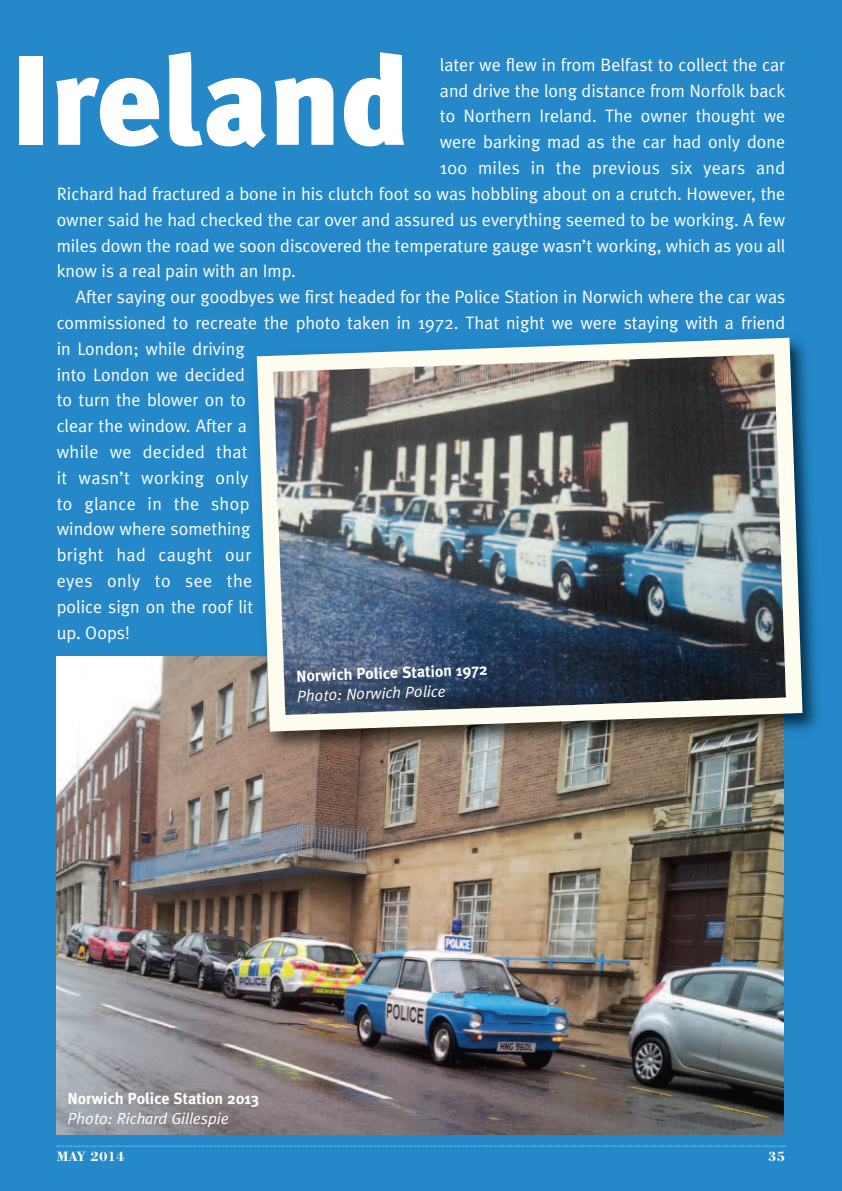
<style>
.page{position:relative;width:842px;height:1191px;background:#2589c9}
.page>*{position:absolute;margin:0;border:0;box-sizing:border-box;transform-origin:0 0}
.t1{font:900 126.4px "Meta Plus";color:#fff}
.t2{font:18px "Meta Plus Normal";color:#fff}
.t3{font:18px "Meta Plus Normal";letter-spacing:.02em;color:#fff}
.t4{font:700 16px "Meta Plus";color:#fff}
.t5{font:italic 16px "Meta Plus Normal";color:#fff}
.t6{font:700 14px "Bodoni";color:#fff}
</style>
<div class="page">
<svg style="left:57px;top:1145px;width:728px;height:1px"></svg>
<img style="left:57px;top:656px;width:727px;height:478px">
<img style="left:258px;top:740px;width:526px;height:18px">
<img style="left:248px;top:337px;width:563px;height:403px">
<h1 class="t1" style="left:9px;top:27px;width:402px">Ireland</h1>
<p class="t2" style="left:440px;top:54px;width:347px">later we flew in from Belfast to collect the car</p>
<p class="t2" style="left:440px;top:80px;width:347px">and drive the long distance from Norfolk back</p>
<p class="t2" style="left:440px;top:106px;width:347px">to Northern Ireland. The owner thought we</p>
<p class="t2" style="left:440px;top:131px;width:347px">were barking mad as the car had only done</p>
<p class="t3" style="left:440px;top:157px;width:347px">100 miles in the previous six years and</p>
<p class="t2" style="left:57px;top:183px;width:730px">Richard had fractured a bone in his clutch foot so was hobbling about on a crutch. However, the</p>
<p class="t2" style="left:57px;top:209px;width:730px">owner said he had checked the car over and assured us everything seemed to be working. A few</p>
<p class="t2" style="left:57px;top:235px;width:730px">miles down the road we soon discovered the temperature gauge wasn’t working, which as you all</p>
<p class="t2" style="left:57px;top:260px;width:241px">know is a real pain with an Imp.</p>
<p class="t2" style="left:76px;top:286px;width:711px">After saying our goodbyes we first headed for the Police Station in Norwich where the car was</p>
<p class="t2" style="left:57px;top:312px;width:730px">commissioned to recreate the photo taken in 1972. That night we were staying with a friend</p>
<p class="t2" style="left:57px;top:338px;width:189px">in London; while driving</p>
<p class="t2" style="left:57px;top:364px;width:190px">into London we decided</p>
<p class="t2" style="left:57px;top:389px;width:191px">to turn the blower on to</p>
<p class="t2" style="left:57px;top:415px;width:192px">clear the window. After a</p>
<p class="t3" style="left:57px;top:441px;width:193px">while we decided that</p>
<p class="t3" style="left:57px;top:467px;width:193px">it wasn’t working only</p>
<p class="t3" style="left:57px;top:493px;width:194px">to glance in the shop</p>
<p class="t2" style="left:57px;top:518px;width:195px">window where something</p>
<p class="t3" style="left:57px;top:544px;width:196px">bright had caught our</p>
<p class="t3" style="left:57px;top:570px;width:197px">eyes only to see the</p>
<p class="t2" style="left:57px;top:596px;width:198px">police sign on the roof lit</p>
<p class="t2" style="left:57px;top:622px;width:75px">up. Oops!</p>
<p class="t4" style="left:296px;top:666px;width:193px;rotate:-2deg">Norwich Police Station 1972</p>
<p class="t5" style="left:297px;top:686px;width:150px;rotate:-2deg">Photo: Norwich Police</p>
<p class="t4" style="left:67px;top:1088px;width:193px">Norwich Police Station 2013</p>
<p class="t5" style="left:67px;top:1108px;width:163px">Photo: Richard Gillespie</p>
<p class="t6" style="left:57px;top:1147px;width:69px">MAY 2014</p>
<p class="t6" style="left:768px;top:1147px;width:19px">35</p>
</div>
